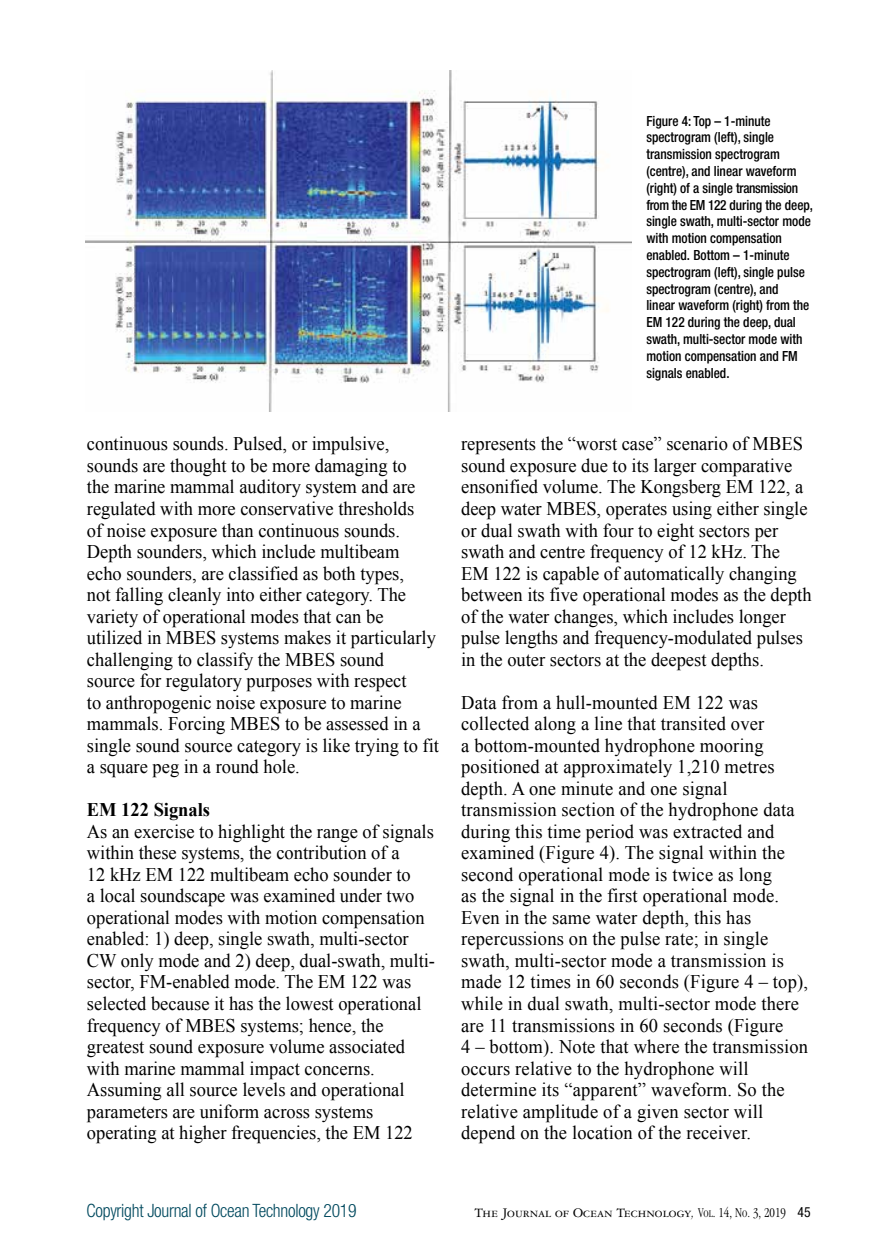
<style>
.page{position:relative;width:882px;height:1260px;background:#fff}
.page>*{position:absolute;margin:0;border:0;box-sizing:border-box;transform-origin:0 0}
.t1{font:19.25px/21.5px "Times New Roman";color:#000;scale:.96 1}
.t2{font:700 19.25px "Times New Roman";color:#000;scale:.96 1}
.t3{font:300 condensed 18.38px "Helvetica Neue";letter-spacing:-.015em;color:#00495e;scale:.96 1}
.t4{font:500 condensed 14px/16.8px "Helvetica Neue";color:#000;scale:.95 1}
.t5{font:14px "Garamond Three SC";color:#000}
.s1{font-family:"Garamond";font-weight:300;font-style:italic;font-stretch:condensed}
.s2{font-family:"Garamond";font-weight:300;font-stretch:condensed}
.s3{font-family:"Garamond";font-weight:300;font-stretch:condensed;font-size:10.5px}
.s4{font-family:"Helvetica Neue LT Std";font-stretch:condensed}
</style>
<div class="page">
<img style="left:86px;top:71px;width:545px;height:341px">
<p class="t4" style="left:646px;top:112px;width:177px">Figure 4: Top – 1-minute spectrogram (left), single transmission spectrogram (centre), and linear waveform (right) of a single transmission from the EM 122 during the deep, single swath, multi-sector mode with motion compensation enabled. Bottom – 1-minute spectrogram (left), single pulse spectrogram (centre), and<br>linear waveform (right) from the<br>EM 122 during the deep, dual swath, multi-sector mode with motion compensation and FM signals enabled.</p>
<p class="t1" style="left:87px;top:433px;width:368px">continuous sounds. Pulsed, or impulsive, sounds are thought to be more damaging to<br>the marine mammal auditory system and are regulated with more conservative thresholds<br>of noise exposure than continuous sounds.<br>Depth sounders, which include multibeam echo sounders, are classified as both types,<br>not falling cleanly into either category. The variety of operational modes that can be utilized in MBES systems makes it particularly challenging to classify the MBES sound<br>source for regulatory purposes with respect<br>to anthropogenic noise exposure to marine mammals. Forcing MBES to be assessed in a single sound source category is like trying to fit a square peg in a round hole.</p>
<p class="t2" style="left:87px;top:797px;width:130px">EM 122 Signals</p>
<p class="t1" style="left:87px;top:820px;width:364px">As an exercise to highlight the range of signals within these systems, the contribution of a<br>12 kHz EM 122 multibeam echo sounder to<br>a local soundscape was examined under two operational modes with motion compensation enabled: 1) deep, single swath, multi-sector CW only mode and 2) deep, dual-swath, multi&shy;sector, FM-enabled mode. The EM 122 was selected because it has the lowest operational frequency of MBES systems; hence, the greatest sound exposure volume associated with marine mammal impact concerns.<br>Assuming all source levels and operational parameters are uniform across systems operating at higher frequencies, the EM 122</p>
<p class="t1" style="left:461px;top:433px;width:367px">represents the “worst case” scenario of MBES sound exposure due to its larger comparative ensonified volume. The Kongsberg EM 122, a deep water MBES, operates using either single or dual swath with four to eight sectors per swath and centre frequency of 12 kHz. The EM 122 is capable of automatically changing between its five operational modes as the depth of the water changes, which includes longer pulse lengths and frequency-modulated pulses in the outer sectors at the deepest depths.</p>
<p class="t1" style="left:461px;top:691px;width:363px">Data from a hull-mounted EM 122 was collected along a line that transited over<br>a bottom-mounted hydrophone mooring positioned at approximately 1,210 metres depth. A one minute and one signal transmission section of the hydrophone data during this time period was extracted and examined (Figure 4). The signal within the second operational mode is twice as long<br>as the signal in the first operational mode.<br>Even in the same water depth, this has repercussions on the pulse rate; in single swath, multi-sector mode a transmission is made 12 times in 60 seconds (Figure 4 – top), while in dual swath, multi-sector mode there are 11 transmissions in 60 seconds (Figure<br>4 – bottom). Note that where the transmission occurs relative to the hydrophone will determine its “apparent” waveform. So the relative amplitude of a given sector will depend on the location of the receiver.</p>
<p class="t3" style="left:87px;top:1200px;width:283px">Copyright Journal of Ocean Technology 2019</p>
<p class="t5" style="left:475px;top:1205px;width:338px">The Journal of Ocean Technology<span class="s1">,</span> <span class="s2">V</span><span class="s3">ol</span><span class="s2">. 14, N</span><span class="s3">o</span><span class="s2">. 3, 2019</span> <span class="s4">45</span></p>
</div>
